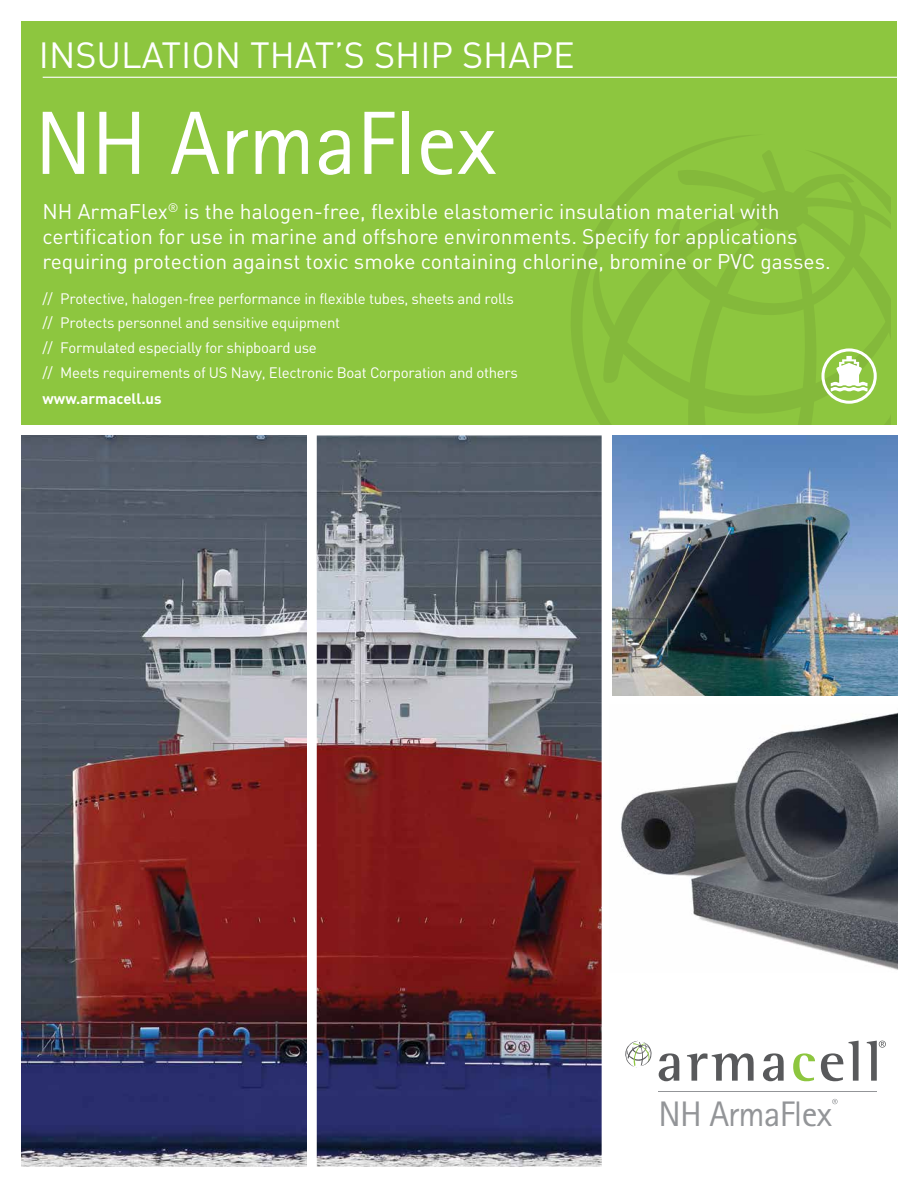
<style>
.page{position:relative;width:918px;height:1188px;background:#fff}
.page>*{position:absolute;margin:0;border:0;box-sizing:border-box;transform-origin:0 0}
.t1{font:90px "Rotis Sans Serif Pro";color:#fff}
.t2{font:36px "DIN Pro";color:#fff}
.t3{font:35.55px "Rotis Sans Serif Pro";letter-spacing:-.025em;color:#939598}
.t4{font:21px/25.2px "DIN Pro";color:#fff}
.t5{font:15px/24.8px "DIN Pro";letter-spacing:-.02em;color:#fff}
.t6{font:700 15px "DIN Pro";color:#fff}
</style>
<div class="page">
<img style="left:621px;top:713px;width:276px;height:257px">
<svg style="left:659px;top:1053px;width:20px;height:28px"></svg>
<svg style="left:687px;top:1053px;width:67px;height:28px"></svg>
<svg style="left:763px;top:1053px;width:21px;height:28px"></svg>
<svg style="left:793px;top:1053px;width:22px;height:28px"></svg>
<svg style="left:821px;top:1053px;width:22px;height:28px"></svg>
<svg style="left:849px;top:1041px;width:10px;height:40px"></svg>
<svg style="left:867px;top:1041px;width:19px;height:40px"></svg>
<svg style="left:625px;top:1041px;width:27px;height:27px"></svg>
<svg style="left:832px;top:1099px;width:6px;height:5px"></svg>
<hr style="left:659px;top:1091px;width:218px;height:1px;background:#939598">
<img style="left:21px;top:435px;width:285px;height:732px">
<img style="left:317px;top:435px;width:285px;height:732px">
<img style="left:612px;top:435px;width:285px;height:261px">
<div style="left:21px;top:21px;width:876px;height:404px;background:#8dc63f"></div>
<svg style="left:571px;top:135px;width:180px;height:258px"></svg>
<svg style="left:585px;top:148px;width:306px;height:277px"></svg>
<hr style="left:43px;top:77px;width:859px;height:1px;background:#fff">
<svg style="left:821px;top:348px;width:56px;height:56px"></svg>
<h2 class="t2" style="left:39px;top:27px;width:537px">INSULATION THAT’S SHIP SHAPE</h2>
<h1 class="t1" style="left:35px;top:90px;width:463px">NH ArmaFlex</h1>
<p class="t4" style="left:43px;top:196px;width:790px">NH ArmaFlex<sup>®</sup> is the halogen-free, flexible elastomeric insulation material with certification for use in marine and offshore environments. Specify for applications requiring protection against toxic smoke containing chlorine, bromine or PVC gasses.</p>
<p class="t5" style="left:43px;top:284px;width:477px">// Protective, halogen-free performance in flexible tubes, sheets and rolls // Protects personnel and sensitive equipment<br>// Formulated especially for shipboard use<br>// Meets requirements of US Navy, Electronic Boat Corporation and others</p>
<p class="t6" style="left:43px;top:386px;width:121px">www.armacell.us</p>
<h3 class="t3" style="left:659px;top:1093px;width:175px">NH ArmaFlex</h3>
</div>
